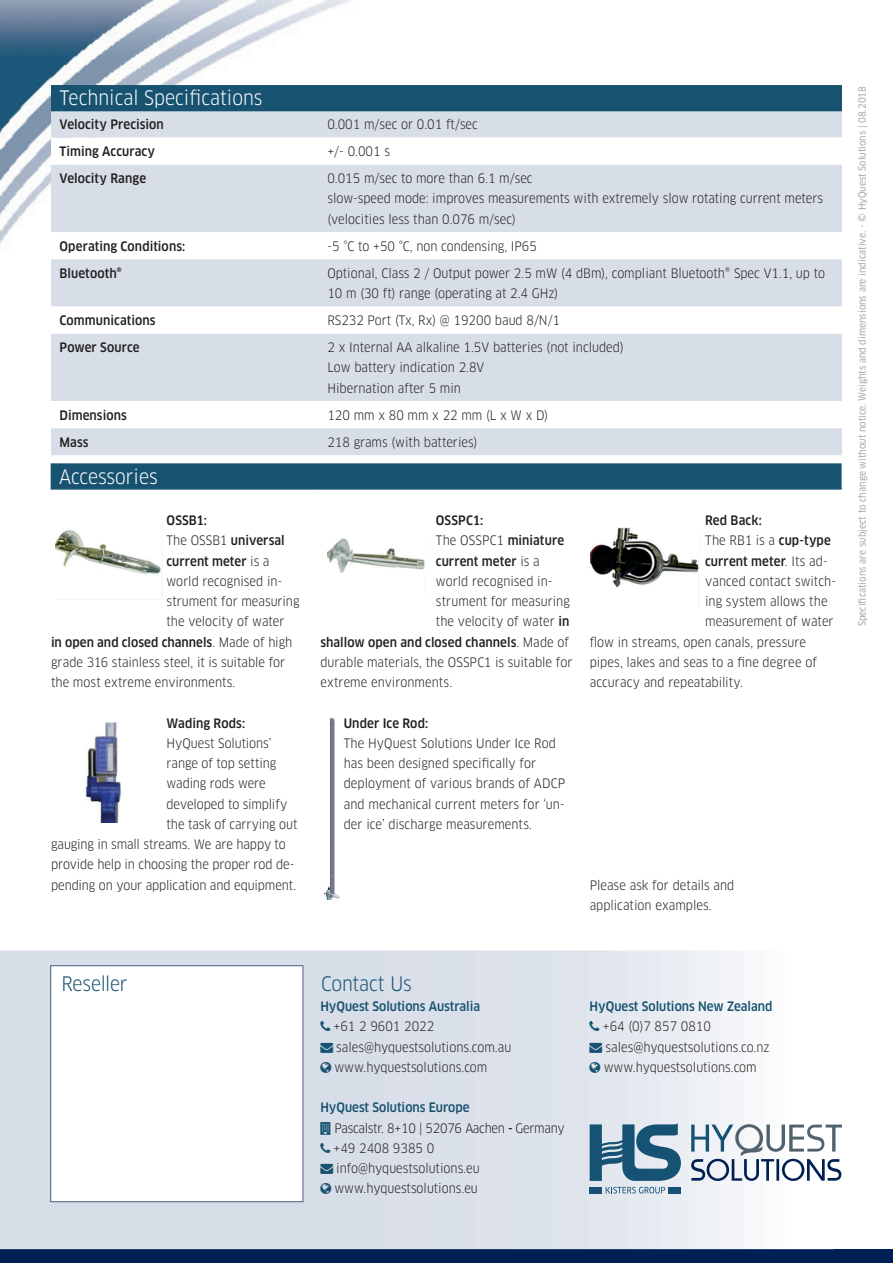
<style>
.page{position:relative;width:893px;height:1263px;background:#fff}
.page>*{position:absolute;margin:0;border:0;box-sizing:border-box;transform-origin:0 0}
.t1{font:condensed 19.5px "Clan OT";color:#fff}
.t2{font:condensed 19.5px "Clan OT";letter-spacing:-.015em;color:#175270}
.t3{font:condensed 12.75px/20.2px "Clan OT";color:#231f20}
.t4{font:500 condensed 12.75px "Clan OT";letter-spacing:.005em;color:#231f20}
.t5{font:condensed 12.75px/20.2px "Clan OT";letter-spacing:-.02em;color:#231f20}
.t6{font:500 condensed 12.75px "Clan OT";color:#175270}
.t7{font:9.75px "Clan OT Narrow News";color:#a8a9ad}
.s1{font-weight:400}
.s2{font-weight:500}
.s3{color:#175270}
.s4{font-weight:500;color:#175270}
</style>
<div class="page">
<img style="left:0;top:0;width:352px;height:244px">
<div style="left:0;top:1249px;width:893px;height:14px;background:#002053"></div>
<svg style="left:0;top:950px;width:744px;height:299px;background:#dde2eb"></svg>
<div style="left:50px;top:965px;width:253px;height:237px;background:#fff;border:1px solid #4a5e7f"></div>
<svg style="left:590px;top:1123px;width:91px;height:58px;background:#668da4"></svg>
<svg style="left:691px;top:1124px;width:151px;height:57px"></svg>
<div style="left:590px;top:1187px;width:12px;height:6px;background:#155274"></div>
<div style="left:668px;top:1187px;width:12px;height:6px;background:#155274"></div>
<svg style="left:606px;top:1187px;width:59px;height:6px"></svg>
<div style="left:51px;top:463px;width:791px;height:25px;background:#175270"></div>
<hr style="left:51px;top:488px;width:268px;height:2px;background:#175270">
<hr style="left:319px;top:488px;width:261px;height:2px;background:#175270">
<hr style="left:580px;top:488px;width:262px;height:2px;background:#175270">
<img style="left:327px;top:538px;width:98px;height:35px">
<img style="left:56px;top:530px;width:106px;height:69px">
<img style="left:85px;top:722px;width:36px;height:100px">
<img style="left:324px;top:717px;width:15px;height:183px">
<img style="left:591px;top:528px;width:109px;height:78px">
<div style="left:51px;top:85px;width:791px;height:25px;background:#175270"></div>
<div style="left:51px;top:111px;width:791px;height:344px;background:#d8dee8"></div>
<svg style="left:51px;top:138px;width:791px;height:290px;fill:#d8dee8"></svg>
<hr style="left:51px;top:110px;width:268px;height:1px;background:#175270">
<hr style="left:319px;top:110px;width:523px;height:1px;background:#175270">
<svg style="left:320px;top:1121px;width:10px;height:13px"></svg>
<svg style="left:320px;top:1143px;width:10px;height:10px"></svg>
<svg style="left:320px;top:1183px;width:11px;height:11px"></svg>
<svg style="left:320px;top:1021px;width:10px;height:10px"></svg>
<svg style="left:320px;top:1062px;width:11px;height:11px"></svg>
<svg style="left:590px;top:1021px;width:10px;height:10px"></svg>
<svg style="left:590px;top:1062px;width:11px;height:11px"></svg>
<h1 class="t1" style="left:60px;top:87px;width:204px">Technical Specifications</h1>
<p class="t4" style="left:60px;top:117px;width:106px">Velocity Precision</p>
<p class="t3" style="left:327px;top:114px;width:152px">0.001 m/sec or 0.01 ft/sec</p>
<p class="t4" style="left:60px;top:144px;width:97px">Timing Accuracy</p>
<p class="t3" style="left:327px;top:141px;width:64px">+/- 0.001 s</p>
<p class="t4" style="left:60px;top:171px;width:88px">Velocity Range</p>
<p class="t3" style="left:327px;top:168px;width:497px">0.015 m/sec to more than 6.1 m/sec<br>slow-speed mode: improves measurements with extremely slow rotating current meters (velocities less than 0.076 m/sec)</p>
<p class="t4" style="left:60px;top:239px;width:127px">Operating Conditions:</p>
<p class="t3" style="left:327px;top:236px;width:211px">-5 °C to +50 °C, non condensing, IP65</p>
<p class="t4" style="left:60px;top:266px;width:64px">Bluetooth®</p>
<p class="t3" style="left:327px;top:263px;width:499px">Optional, Class 2 / Output power 2.5 mW (4 dBm), compliant Bluetooth® Spec V1.1, up to<br>10 m (30 ft) range (operating at 2.4 GHz)</p>
<p class="t4" style="left:60px;top:313px;width:98px">Communications</p>
<p class="t3" style="left:327px;top:310px;width:234px">RS232 Port (Tx, Rx) @ 19200 baud 8/N/1</p>
<p class="t4" style="left:60px;top:340px;width:82px">Power Source</p>
<p class="t3" style="left:327px;top:337px;width:298px">2 x Internal AA alkaline 1.5V batteries (not included)<br>Low battery indication 2.8V<br>Hibernation after 5 min</p>
<p class="t4" style="left:60px;top:408px;width:69px">Dimensions</p>
<p class="t3" style="left:327px;top:405px;width:222px">120 mm x 80 mm x 22 mm (L x W x D)</p>
<p class="t4" style="left:60px;top:435px;width:31px">Mass</p>
<p class="t3" style="left:327px;top:432px;width:152px">218 grams (with batteries)</p>
<h1 class="t1" style="left:59px;top:465px;width:100px">Accessories</h1>
<p class="t4" style="left:167px;top:513px;width:42px">OSSB1:</p>
<p class="t4" style="left:167px;top:533px;width:120px"><span class="s1">The OSSB1</span> universal</p>
<p class="t4" style="left:167px;top:553px;width:104px">current meter <span class="s1">is a</span></p>
<p class="t3" style="left:167px;top:571px;width:117px">world recognised in-</p>
<p class="t3" style="left:167px;top:591px;width:134px">strument for measuring</p>
<p class="t3" style="left:167px;top:611px;width:119px">the velocity of water</p>
<p class="t4" style="left:51px;top:634px;width:243px">in open and closed channels<span class="s1">. Made of high</span></p>
<p class="t3" style="left:51px;top:652px;width:236px">grade 316 stainless steel, it is suitable for</p>
<p class="t3" style="left:51px;top:672px;width:186px">the most extreme environments.</p>
<p class="t4" style="left:167px;top:715px;width:80px">Wading Rods:</p>
<p class="t3" style="left:167px;top:733px;width:106px">HyQuest Solutions’</p>
<p class="t3" style="left:167px;top:753px;width:111px">range of top setting</p>
<p class="t3" style="left:167px;top:773px;width:101px">wading rods were</p>
<p class="t3" style="left:167px;top:794px;width:122px">developed to simplify</p>
<p class="t3" style="left:167px;top:814px;width:133px">the task of carrying out</p>
<p class="t3" style="left:51px;top:834px;width:236px">gauging in small streams. We are happy to</p>
<p class="t3" style="left:51px;top:854px;width:245px">provide help in choosing the proper rod de-</p>
<p class="t3" style="left:51px;top:875px;width:247px">pending on your application and equipment.</p>
<p class="t4" style="left:436px;top:513px;width:49px">OSSPC1:</p>
<p class="t3" style="left:436px;top:530px;width:130px">The OSSPC1 <span class="s2">miniature</span></p>
<p class="t4" style="left:436px;top:553px;width:105px">current meter <span class="s1">is a</span></p>
<p class="t3" style="left:436px;top:571px;width:118px">world recognised in-</p>
<p class="t3" style="left:436px;top:591px;width:136px">strument for measuring</p>
<p class="t3" style="left:436px;top:611px;width:135px">the velocity of water <span class="s2">in</span></p>
<p class="t4" style="left:320px;top:634px;width:250px">shallow open and closed channels<span class="s1">. Made of</span></p>
<p class="t3" style="left:320px;top:652px;width:254px">durable materials, the OSSPC1 is suitable for</p>
<p class="t3" style="left:320px;top:672px;width:133px">extreme environments.</p>
<p class="t4" style="left:344px;top:715px;width:86px">Under Ice Rod:</p>
<p class="t3" style="left:344px;top:733px;width:223px">The HyQuest Solutions Under Ice Rod has been designed specifically for deployment of various brands of ADCP and mechanical current meters for ‘un&shy;der ice’ discharge measurements.</p>
<p class="t4" style="left:705px;top:513px;width:58px">Red Back:</p>
<p class="t3" style="left:705px;top:530px;width:127px">The RB1 is a <span class="s2">cup-type</span></p>
<p class="t4" style="left:705px;top:553px;width:124px">current meter<span class="s1">. Its ad-</span></p>
<p class="t3" style="left:705px;top:571px;width:132px">vanced contact switch-</p>
<p class="t3" style="left:705px;top:591px;width:124px">ing system allows the</p>
<p class="t3" style="left:705px;top:611px;width:130px">measurement of water</p>
<p class="t3" style="left:590px;top:632px;width:218px">flow in streams, open canals, pressure</p>
<p class="t3" style="left:590px;top:652px;width:229px">pipes, lakes and seas to a fine degree of</p>
<p class="t3" style="left:590px;top:672px;width:155px">accuracy and repeatability.</p>
<p class="t3" style="left:590px;top:875px;width:146px">Please ask for details and application examples.</p>
<p class="t7" style="left:856px;top:626px;width:542px;rotate:-90deg">Specifications are subject to change without notice. Weights and dimensions are indicative. - © HyQuest Solutions | 08.2018</p>
<h1 class="t2" style="left:62px;top:972px;width:67px">Reseller</h1>
<h1 class="t2" style="left:321px;top:972px;width:92px">Contact Us</h1>
<p class="t6" style="left:320px;top:999px;width:161px">HyQuest Solutions Australia</p>
<p class="t3" style="left:334px;top:1016px;width:102px">+61 2 9601 2022</p>
<p class="t3" style="left:334px;top:1037px;width:178px;text-indent:-14px"><span class="s3">→</span> sales@hyquestsolutions.com.au www.hyquestsolutions.com</p>
<p class="t5" style="left:334px;top:1097px;width:233px;text-indent:-13px"><span class="s4">HyQuest Solutions Europe<br></span>Pascalstr. 8+10 | 52076 Aachen <span class="s2">-</span> Germany +49 2408 9385 0</p>
<p class="t3" style="left:320px;top:1158px;width:161px;text-align:right"><span class="s3">→</span> info@hyquestsolutions.eu www.hyquestsolutions.eu</p>
<p class="t6" style="left:590px;top:999px;width:184px">HyQuest Solutions New Zealand</p>
<p class="t3" style="left:603px;top:1016px;width:110px">+64 (0)7 857 0810</p>
<p class="t3" style="left:590px;top:1037px;width:182px;text-align:center"><span class="s3">→</span> sales@hyquestsolutions.co.nz www.hyquestsolutions.com</p>
</div>
